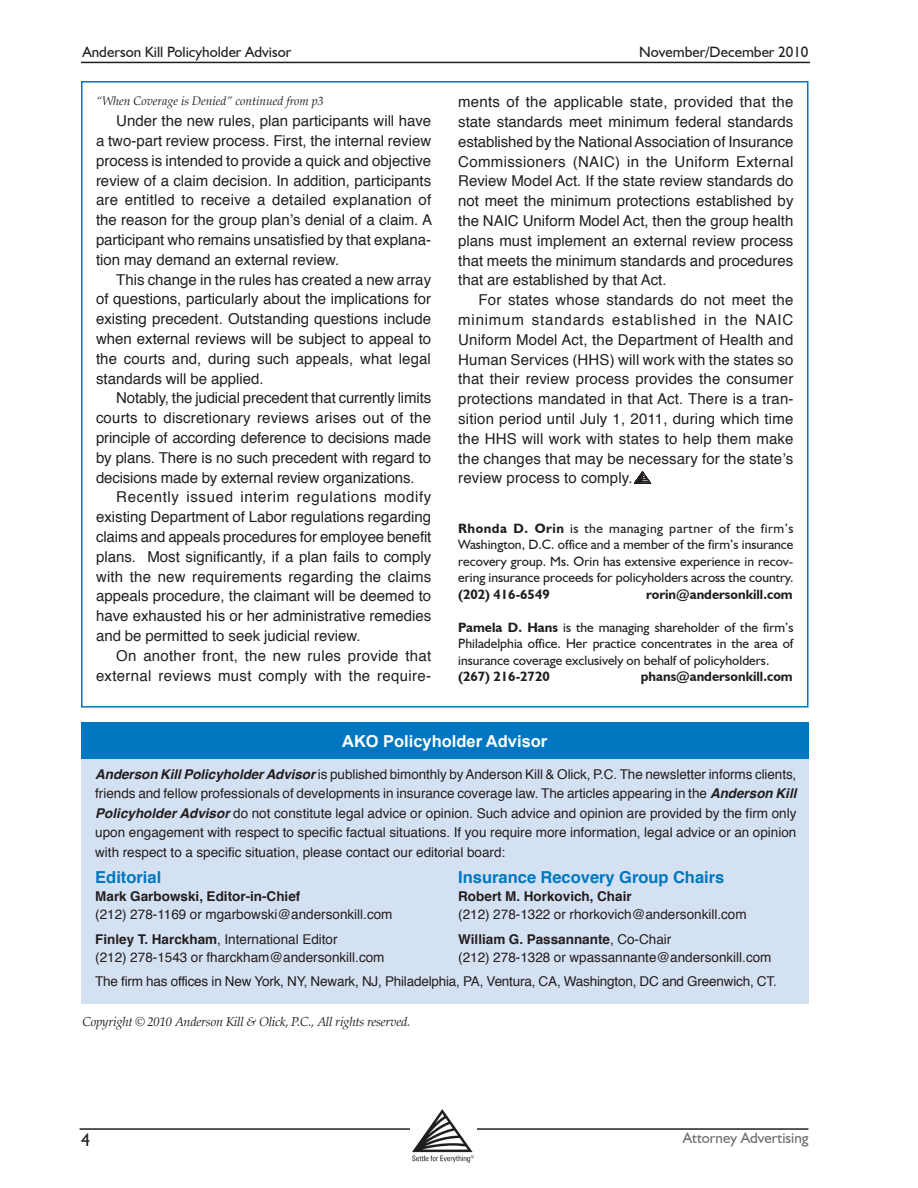
<style>
.page{position:relative;width:918px;height:1188px;background:#fff}
.page>*{position:absolute;margin:0;border:0;box-sizing:border-box;transform-origin:0 0}
.t1{font:18px "Humanist 521 BT";color:#231f20}
.sidebar_subhead{font:700 16.5px "Helvetica";color:#0077c0}
.t2{font:700 16.5px "Arial";color:#fff}
.Sidebar_Body_Text{font:15px/19.8px "Helvetica";color:#231f20;text-align:justify}
.Sidebar_Body_Text-2{font:15px/19.8px "Helvetica";letter-spacing:.02em;color:#231f20;text-align:right}
.t3{font:15px "Humanist 521 BT";color:#231f20}
.t4{font:15px "Humanist 521 BT";color:#6c6d70}
.t5{font:13.5px/19.5px "Helvetica";color:#231f20;text-align:justify}
.bio{font:13.5px/16.5px "Humanist 521 BT";color:#231f20;text-align:justify}
.t6{font:700 13.5px "Helvetica";color:#231f20}
.bio-2{font:700 13.5px "Humanist 521 BT";color:#231f20}
.t7{font:italic 12.75px "Palatino";letter-spacing:-.02em;color:#231f20}
.t8{font:italic 12px "Palatino";color:#231f20}
.s1{font-weight:700}
.s2{font-weight:700;font-style:italic}
.s3{font-weight:400}
</style>
<div class="page">
<hr style="left:81px;top:62px;width:729px;height:1px;background:#231f20">
<svg style="left:634px;top:471px;width:17px;height:12px"></svg>
<hr style="left:80px;top:1128px;width:729px;height:2px;background:#231f20">
<div style="left:410px;top:1101px;width:66px;height:65px;background:#fff"></div>
<img style="left:413px;top:1110px;width:60px;height:53px">
<div style="left:81px;top:722px;width:728px;height:282px;background:#d4e1f2"></div>
<div style="left:81px;top:722px;width:727px;height:37px;background:#0077c0"></div>
<p class="t3" style="left:82px;top:43px;width:210px">Anderson Kill Policyholder Advisor</p>
<p class="t3" style="left:639px;top:43px;width:171px">November/December 2010</p>
<p class="t8" style="left:96px;top:92px;width:229px">“When Coverage is Denied” continued from p3</p>
<p class="Sidebar_Body_Text" style="left:96px;top:111px;width:338px;text-indent:20px">Under the new rules, plan participants will have a two-part review process. First, the internal review process is intended to provide a quick and objective review of a claim decision. In addition, participants are entitled to receive a detailed explanation of the reason for the group plan’s denial of a claim. A participant who remains unsatisfied by that explana&shy;tion may demand an external review.</p>
<p class="Sidebar_Body_Text" style="left:96px;top:270px;width:337px;text-indent:20px">This change in the rules has created a new array of questions, particularly about the implications for existing precedent. Outstanding questions include when external reviews will be subject to appeal to the courts and, during such appeals, what legal standards will be applied.</p>
<p class="Sidebar_Body_Text" style="left:96px;top:389px;width:337px;text-indent:20px">Notably, the judicial precedent that currently limits courts to discretionary reviews arises out of the principle of according deference to decisions made by plans. There is no such precedent with regard to decisions made by external review organizations.</p>
<p class="Sidebar_Body_Text" style="left:96px;top:488px;width:337px;text-indent:20px">Recently issued interim regulations modify existing Department of Labor regulations regarding claims and appeals procedures for employee benefit plans. Most significantly, if a plan fails to comply with the new requirements regarding the claims appeals procedure, the claimant will be deemed to have exhausted his or her administrative remedies and be permitted to seek judicial review.</p>
<p class="Sidebar_Body_Text-2" style="left:96px;top:646px;width:337px">On another front, the new rules provide that external reviews must comply with the require-</p>
<p class="Sidebar_Body_Text" style="left:458px;top:93px;width:337px">ments of the applicable state, provided that the state standards meet minimum federal standards established by the National Association of Insurance Commissioners (NAIC) in the Uniform External Review Model Act. If the state review standards do not meet the minimum protections established by the NAIC Uniform Model Act, then the group health plans must implement an external review process that meets the minimum standards and procedures that are established by that Act.</p>
<p class="Sidebar_Body_Text" style="left:458px;top:291px;width:337px;text-indent:20px">For states whose standards do not meet the minimum standards established in the NAIC Uniform Model Act, the Department of Health and Human Services (HHS) will work with the states so that their review process provides the consumer protections mandated in that Act. There is a tran&shy;sition period until July 1, 2011, during which time the HHS will work with states to help them make the changes that may be necessary for the state’s review process to comply.</p>
<p class="bio" style="left:458px;top:520px;width:337px"><span class="s1">Rhonda D. Orin</span> is the managing partner of the firm’s Washington, D.C. office and a member of the firm’s insurance recovery group. Ms. Orin has extensive experience in recov&shy;ering insurance proceeds for policyholders across the country.</p>
<p class="bio-2" style="left:458px;top:586px;width:93px">(202) 416-6549</p>
<p class="bio-2" style="left:646px;top:586px;width:148px">rorin@andersonkill.com</p>
<p class="bio" style="left:458px;top:619px;width:337px"><span class="s1">Pamela D. Hans</span> is the managing shareholder of the firm’s Philadelphia office. Her practice concentrates in the area of insurance coverage exclusively on behalf of policyholders.</p>
<p class="bio-2" style="left:458px;top:668px;width:93px">(267) 216-2720</p>
<p class="bio-2" style="left:641px;top:668px;width:154px">phans@andersonkill.com</p>
<p class="t2" style="left:342px;top:730px;width:207px">AKO Policyholder Advisor</p>
<p class="t5" style="left:95px;top:764px;width:703px"><span class="s2">Anderson Kill Policyholder Advisor</span> is published bimonthly by Anderson Kill &amp; Olick, P.C. The newsletter informs clients, friends and fellow professionals of developments in insurance coverage law. The articles appearing in the <span class="s2">Anderson Kill Policyholder Advisor</span> do not constitute legal advice or opinion. Such advice and opinion are provided by the firm only upon engagement with respect to specific factual situations. If you require more information, legal advice or an opinion with respect to a specific situation, please contact our editorial board:</p>
<p class="sidebar_subhead" style="left:95px;top:864px;width:68px">Editorial</p>
<p class="sidebar_subhead" style="left:458px;top:864px;width:268px">Insurance Recovery Group Chairs</p>
<p class="t6" style="left:95px;top:885px;width:207px">Mark Garbowski, Editor-in-Chief</p>
<p class="t6" style="left:458px;top:885px;width:175px">Robert M. Horkovich, Chair</p>
<p class="t5" style="left:95px;top:905px;width:299px">(212) 278-1169 or mgarbowski@andersonkill.com</p>
<p class="t5" style="left:458px;top:905px;width:290px">(212) 278-1322 or rhorkovich@andersonkill.com</p>
<p class="t5" style="left:95px;top:930px;width:244px"><span class="s1">Finley T. Harckham</span>, International Editor</p>
<p class="t6" style="left:458px;top:928px;width:215px">William G. Passannante<span class="s3">, Co-Chair</span></p>
<p class="t5" style="left:95px;top:948px;width:291px">(212) 278-1543 or fharckham@andersonkill.com</p>
<p class="t5" style="left:458px;top:948px;width:315px">(212) 278-1328 or wpassannante@andersonkill.com</p>
<p class="t5" style="left:95px;top:972px;width:683px">The firm has offices in New York, NY, Newark, NJ, Philadelphia, PA, Ventura, CA, Washington, DC and Greenwich, CT.</p>
<p class="t7" style="left:83px;top:1011px;width:329px">Copyright © 2010 Anderson Kill &amp; Olick, P.C., All rights reserved.</p>
<p class="t1" style="left:81px;top:1129px;width:11px">4</p>
<p class="t4" style="left:683px;top:1129px;width:127px">Attorney Advertising</p>
</div>
